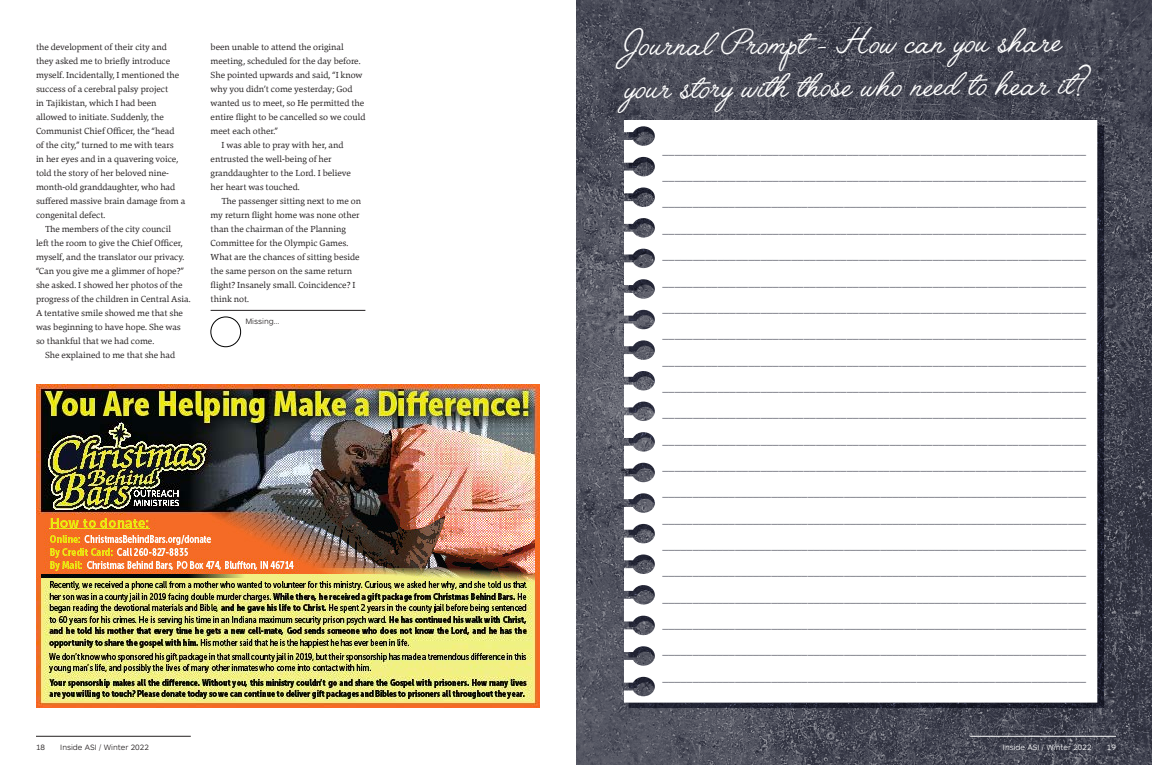
<style>
.page{position:relative;width:1152px;height:765px;background:#fff}
.page>*{position:absolute;margin:0;border:0;box-sizing:border-box;transform-origin:0 0}
.t1{font:45px/43.1px "Angelface";color:#fff}
.t2{font:12px/26.3px "Danton W03";color:#343644;text-align:justify}
.Body_DROP_CAP{font:9px/14px "Danton W03";color:#231f20}
.Bio{font:300 8px "ARS Maquette Pro";color:#231f20}
.Bio-2{font:300 8px "ARS Maquette Pro";color:#fff}
</style>
<div class="page">
<svg style="left:576px;top:0;width:576px;height:765px;background:#4b4d59"></svg>
<hr style="left:970px;top:736px;width:146px;height:1px;background:#fff">
<hr style="left:211px;top:310px;width:154px;height:1px;background:#231f20">
<div style="left:211px;top:317px;width:30px;height:30px;border:1px solid #000;border-radius:50%"></div>
<img style="left:36px;top:384px;width:504px;height:324px">
<div style="left:610px;top:20px;width:489px;height:99px;background:#231f20;opacity:.25"></div>
<hr style="left:36px;top:736px;width:155px;height:1px;background:#231f20">
<svg style="left:629px;top:125px;width:475px;height:583px;background:#222432"></svg>
<svg style="left:624px;top:120px;width:473px;height:583px"></svg>
<p class="Body_DROP_CAP" style="left:36px;top:40px;width:151px">the development of their city and they asked me to briefly introduce myself. Incidentally, I mentioned the success of a cerebral palsy project<br>in Tajikistan, which I had been allowed to initiate. Suddenly, the Communist Chief Officer, the “head<br>of the city,” turned to me with tears<br>in her eyes and in a quavering voice, told the story of her beloved nine&shy;month-old granddaughter, who had suffered massive brain damage from a congenital defect.</p>
<p class="Body_DROP_CAP" style="left:36px;top:222px;width:156px;text-indent:9px">The members of the city council<br>left the room to give the Chief Officer, myself, and the translator our privacy. “Can you give me a glimmer of hope?” she asked. I showed her photos of the progress of the children in Central Asia.<br>A tentative smile showed me that she was beginning to have hope. She was so thankful that we had come.</p>
<p class="Body_DROP_CAP" style="left:45px;top:348px;width:132px">She explained to me that she had</p>
<p class="Body_DROP_CAP" style="left:211px;top:40px;width:156px">been unable to attend the original meeting, scheduled for the day before.<br>She pointed upwards and said, “I know why you didn’t come yesterday; God wanted us to meet, so He permitted the entire flight to be cancelled so we could meet each other.”</p>
<p class="Body_DROP_CAP" style="left:211px;top:138px;width:142px;text-indent:11px">I was able to pray with her, and entrusted the well-being of her granddaughter to the Lord. I believe her heart was touched.</p>
<p class="Body_DROP_CAP" style="left:211px;top:194px;width:152px;text-indent:11px">The passenger sitting next to me on my return flight home was none other than the chairman of the Planning<br>Committee for the Olympic Games.<br>What are the chances of sitting beside the same person on the same return flight? Insanely small. Coincidence? I think not.</p>
<p class="Bio" style="left:245px;top:316px;width:36px">Missing...</p>
<p class="Bio" style="left:36px;top:742px;width:11px">18</p>
<p class="Bio" style="left:60px;top:742px;width:90px">Inside ASI / Winter 2022</p>
<p class="t1" style="left:623px;top:26px;width:467px;rotate:-1deg">Journal Prompt - How can you share your story with those who need to hear it?</p>
<p class="t2" style="left:662px;top:137px;width:425px">_____________________________________________________________________ _____________________________________________________________________ ______________________________________________________________________ _____________________________________________________________________ _____________________________________________________________________ _____________________________________________________________________ _____________________________________________________________________ _____________________________________________________________________ _____________________________________________________________________ _____________________________________________________________________ _____________________________________________________________________ _____________________________________________________________________ _____________________________________________________________________ ______________________________________________________________________ ______________________________________________________________________ ______________________________________________________________________ ______________________________________________________________________ ______________________________________________________________________ ______________________________________________________________________ ______________________________________________________________________ ______________________________________________________________________</p>
<p class="Bio-2" style="left:1003px;top:742px;width:90px">Inside ASI / Winter 2022</p>
<p class="Bio-2" style="left:1107px;top:742px;width:11px">19</p>
</div>
